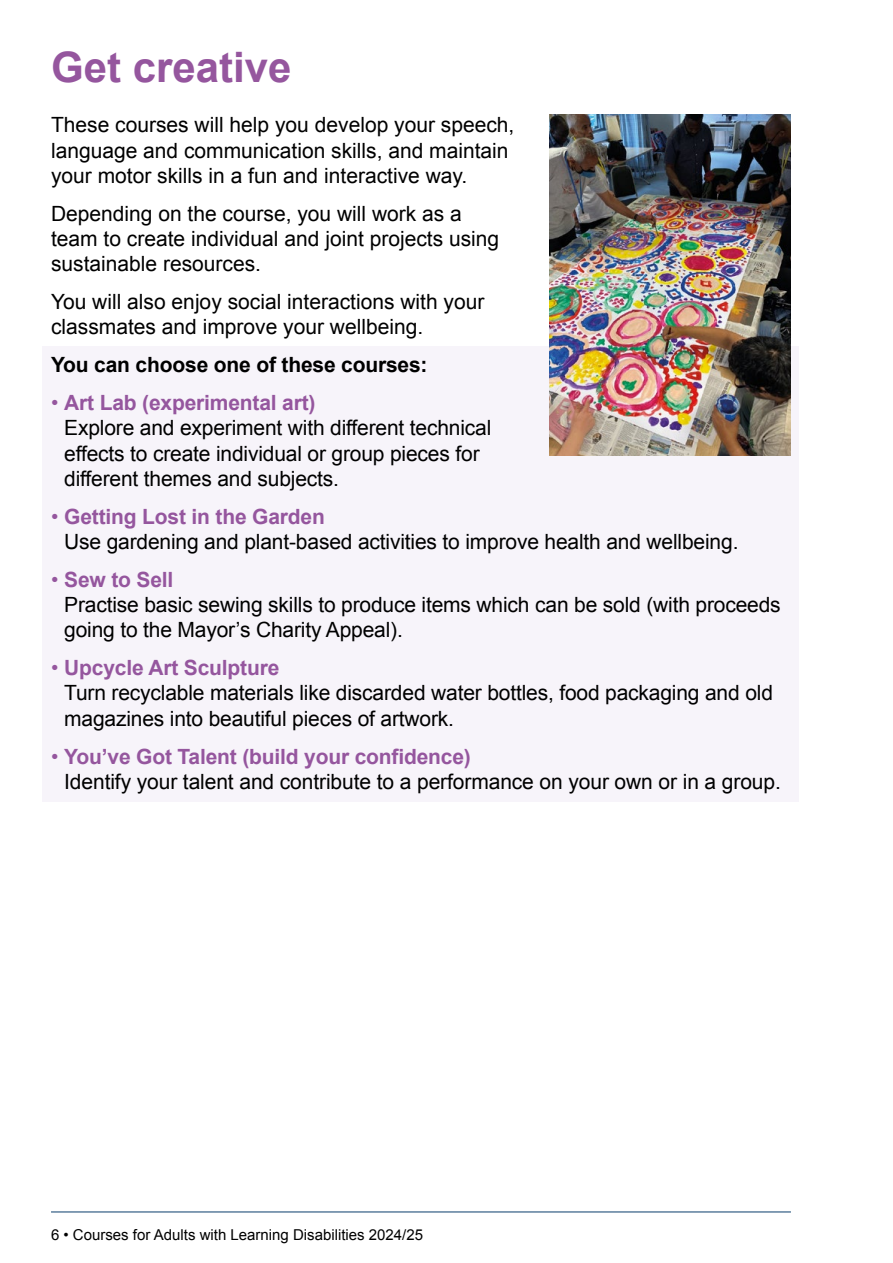
<style>
.page{position:relative;width:893px;height:1263px;background:#fff}
.page>*{position:absolute;margin:0;border:0;box-sizing:border-box;transform-origin:0 0}
.t1{font:700 42px "Arial";color:#95569e}
.t2{font:21px/25.2px "Arial";letter-spacing:-.01em;color:#000}
.t3{font:700 21px "Arial";letter-spacing:-.01em;color:#000}
.t4{font:15px "Arial";color:#000}
.s1{color:#95569e}
.s2{font-weight:700;color:#95569e}
</style>
<div class="page">
<hr style="left:51px;top:1211px;width:740px;height:1px;background:#093c6b">
<div style="left:43px;top:346px;width:756px;height:39px;background:#f7f4fa"></div>
<div style="left:43px;top:384px;width:756px;height:115px;background:#f7f4fa"></div>
<div style="left:43px;top:498px;width:756px;height:64px;background:#f7f4fa"></div>
<div style="left:43px;top:561px;width:756px;height:89px;background:#f7f4fa"></div>
<div style="left:43px;top:649px;width:756px;height:90px;background:#f7f4fa"></div>
<div style="left:43px;top:738px;width:756px;height:64px;background:#f7f4fa"></div>
<img style="left:549px;top:115px;width:242px;height:340px">
<h1 class="t1" style="left:51px;top:39px;width:242px">Get creative</h1>
<p class="t2" style="left:51px;top:113px;width:465px">These courses will help you develop your speech, language and communication skills, and maintain your motor skills in a fun and interactive way.</p>
<p class="t2" style="left:51px;top:201px;width:450px">Depending on the course, you will work as a team to create individual and joint projects using sustainable resources.</p>
<p class="t2" style="left:51px;top:289px;width:435px">You will also enjoy social interactions with your classmates and improve your wellbeing.</p>
<p class="t3" style="left:51px;top:351px;width:378px">You can choose one of these courses:</p>
<p class="t2" style="left:64px;top:390px;width:429px;text-indent:-13px"><span class="s1">•</span> <span class="s2">Art Lab (experimental art)<br></span>Explore and experiment with different technical effects to create individual or group pieces for different themes and subjects.</p>
<p class="t2" style="left:64px;top:504px;width:676px;text-indent:-13px"><span class="s1">•</span> <span class="s2">Getting Lost in the Garden<br></span>Use gardening and plant-based activities to improve health and wellbeing.</p>
<p class="t2" style="left:64px;top:567px;width:718px;text-indent:-13px"><span class="s1">•</span> <span class="s2">Sew to Sell<br></span>Practise basic sewing skills to produce items which can be sold (with proceeds going to the Mayor’s Charity Appeal).</p>
<p class="t2" style="left:64px;top:655px;width:710px;text-indent:-13px"><span class="s1">•</span> <span class="s2">Upcycle Art Sculpture<br></span>Turn recyclable materials like discarded water bottles, food packaging and old magazines into beautiful pieces of artwork.</p>
<p class="t2" style="left:64px;top:744px;width:718px;text-indent:-13px"><span class="s1">•</span> <span class="s2">You’ve Got Talent (build your confidence)<br></span>Identify your talent and contribute to a performance on your own or in a group.</p>
<p class="t4" style="left:51px;top:1225px;width:374px">6 • Courses for Adults with Learning Disabilities 2024/25</p>
</div>
